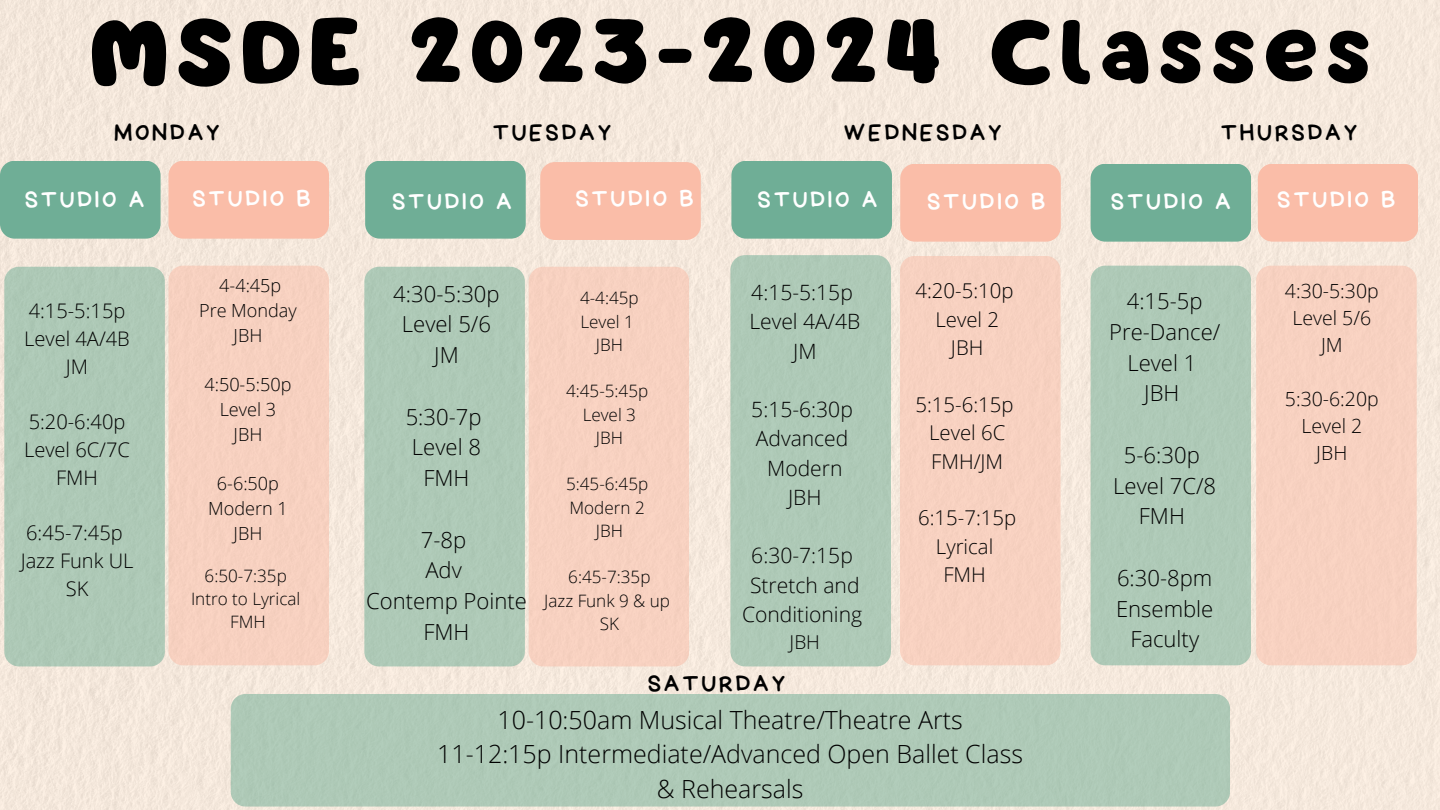
<style>
.page{position:relative;width:1440px;height:810px;background:#f5e8dc}
.page>*{position:absolute;margin:0;border:0;box-sizing:border-box;transform-origin:0 0}
.t1{font:81.8px "Mango";letter-spacing:.095em;color:#000}
.t2{font:300 25px "Open Sans";color:#000}
.t3{font:23.6px "Handyman";letter-spacing:.14em;color:#fff}
.t4{font:23.6px "Handyman";letter-spacing:.14em;color:#000}
.t5{font:300 22.1px "Open Sans";color:#000}
.t6{font:300 21.1px/29.2px "Open Sans";color:#000;text-align:center}
.t7{font:300 20.4px "Open Sans";color:#000}
.t8{font:300 20.1px "Open Sans";color:#000}
.t9{font:300 19.5px "Open Sans";color:#000}
.t10{font:300 19.1px "Open Sans";color:#000}
.t11{font:300 18.1px "Open Sans";color:#000}
.t12{font:300 17.1px "Open Sans";color:#000}
</style>
<div class="page">
<div style="left:168px;top:266px;width:161px;height:399px;background:#f7d0c0;border-radius:15px"></div>
<div style="left:168px;top:161px;width:161px;height:78px;background:#fabda8;border-radius:15px"></div>
<div style="left:4px;top:267px;width:161px;height:399px;background:#aec9b6;border-radius:15px"></div>
<div style="left:0;top:161px;width:160px;height:78px;background:#6fae96;border-radius:15px"></div>
<div style="left:364px;top:267px;width:161px;height:399px;background:#aec9b7;border-radius:15px"></div>
<div style="left:365px;top:161px;width:160px;height:78px;background:#6fae96;border-radius:15px"></div>
<div style="left:529px;top:267px;width:160px;height:399px;background:#f7d1c0;border-radius:15px"></div>
<div style="left:540px;top:162px;width:161px;height:78px;background:#fabda8;border-radius:15px"></div>
<div style="left:730px;top:255px;width:161px;height:411px;background:#aec9b7;border-radius:15px"></div>
<div style="left:731px;top:161px;width:161px;height:78px;background:#6fae96;border-radius:15px"></div>
<div style="left:900px;top:256px;width:160px;height:409px;background:#f7d1c1;border-radius:15px"></div>
<div style="left:900px;top:164px;width:161px;height:78px;background:#fabda8;border-radius:15px"></div>
<div style="left:1091px;top:164px;width:160px;height:78px;background:#6fae96;border-radius:15px"></div>
<div style="left:1258px;top:164px;width:160px;height:78px;background:#fabda8;border-radius:15px"></div>
<div style="left:1091px;top:266px;width:160px;height:399px;background:#aec9b7;border-radius:15px"></div>
<div style="left:1256px;top:266px;width:160px;height:399px;background:#f7d1c1;border-radius:15px"></div>
<div style="left:231px;top:694px;width:999px;height:113px;background:#aec9b7;border-radius:15px"></div>
<p class="t1" style="left:89px;top:16px;width:1283px">MSDE 2023-2024 Classes</p>
<p class="t4" style="left:493px;top:121px;width:119px">TUESDAY</p>
<p class="t4" style="left:844px;top:121px;width:159px">WEDNESDAY</p>
<p class="t4" style="left:1221px;top:121px;width:137px">THURSDAY</p>
<p class="t4" style="left:114px;top:121px;width:107px">MONDAY</p>
<p class="t3" style="left:25px;top:188px;width:121px">STUDIO A</p>
<p class="t3" style="left:193px;top:187px;width:119px">STUDIO B</p>
<p class="t3" style="left:392px;top:190px;width:121px">STUDIO A</p>
<p class="t3" style="left:576px;top:187px;width:119px">STUDIO B</p>
<p class="t3" style="left:758px;top:188px;width:121px">STUDIO A</p>
<p class="t3" style="left:927px;top:190px;width:119px">STUDIO B</p>
<p class="t8" style="left:29px;top:297px;width:98px">4:15-5:15p</p>
<p class="t8" style="left:24px;top:325px;width:107px">Level 4A/4B</p>
<p class="t8" style="left:66px;top:352px;width:24px">JM</p>
<p class="t8" style="left:29px;top:408px;width:98px">5:20-6:40p</p>
<p class="t8" style="left:24px;top:436px;width:108px">Level 6C/7C</p>
<p class="t8" style="left:56px;top:463px;width:43px">FMH</p>
<p class="t8" style="left:26px;top:519px;width:98px">6:45-7:45p</p>
<p class="t8" style="left:21px;top:547px;width:114px">Jazz Funk UL</p>
<p class="t8" style="left:66px;top:574px;width:24px">SK</p>
<p class="t11" style="left:219px;top:273px;width:64px">4-4:45p</p>
<p class="t11" style="left:199px;top:298px;width:99px">Pre Monday</p>
<p class="t11" style="left:234px;top:322px;width:30px">JBH</p>
<p class="t11" style="left:204px;top:372px;width:89px">4:50-5:50p</p>
<p class="t11" style="left:220px;top:397px;width:58px">Level 3</p>
<p class="t11" style="left:234px;top:421px;width:30px">JBH</p>
<p class="t11" style="left:217px;top:471px;width:64px">6-6:50p</p>
<p class="t11" style="left:208px;top:496px;width:81px">Modern 1</p>
<p class="t11" style="left:234px;top:520px;width:30px">JBH</p>
<p class="t12" style="left:205px;top:563px;width:84px">6:50-7:35p</p>
<p class="t12" style="left:191px;top:587px;width:111px">Intro to Lyrical</p>
<p class="t12" style="left:230px;top:610px;width:37px">FMH</p>
<p class="t5" style="left:393px;top:278px;width:108px">4:30-5:30p</p>
<p class="t5" style="left:402px;top:309px;width:91px">Level 5/6</p>
<p class="t5" style="left:434px;top:339px;width:26px">JM</p>
<p class="t5" style="left:406px;top:401px;width:77px">5:30-7p</p>
<p class="t5" style="left:412px;top:432px;width:71px">Level 8</p>
<p class="t5" style="left:424px;top:462px;width:48px">FMH</p>
<p class="t5" style="left:421px;top:524px;width:47px">7-8p</p>
<p class="t5" style="left:425px;top:555px;width:38px">Adv</p>
<p class="t5" style="left:366px;top:585px;width:162px">Contemp Pointe</p>
<p class="t5" style="left:424px;top:616px;width:48px">FMH</p>
<p class="t12" style="left:580px;top:286px;width:60px">4-4:45p</p>
<p class="t12" style="left:580px;top:309px;width:55px">Level 1</p>
<p class="t12" style="left:596px;top:333px;width:29px">JBH</p>
<p class="t12" style="left:566px;top:379px;width:84px">4:45-5:45p</p>
<p class="t12" style="left:583px;top:402px;width:55px">Level 3</p>
<p class="t12" style="left:596px;top:426px;width:29px">JBH</p>
<p class="t12" style="left:566px;top:472px;width:84px">5:45-6:45p</p>
<p class="t12" style="left:570px;top:495px;width:77px">Modern 2</p>
<p class="t12" style="left:596px;top:519px;width:29px">JBH</p>
<p class="t12" style="left:568px;top:565px;width:84px">6:45-7:35p</p>
<p class="t12" style="left:544px;top:588px;width:127px">Jazz Funk 9 &amp; up</p>
<p class="t12" style="left:600px;top:612px;width:21px">SK</p>
<p class="t6" style="left:751px;top:277px;width:103px">4:15-5:15p</p>
<p class="t6" style="left:749px;top:307px;width:112px">Level 4A/4B</p>
<p class="t6" style="left:793px;top:336px;width:25px">JM</p>
<p class="t6" style="left:751px;top:394px;width:103px">5:15-6:30p</p>
<p class="t6" style="left:756px;top:424px;width:94px">Advanced</p>
<p class="t6" style="left:767px;top:453px;width:77px">Modern</p>
<p class="t6" style="left:788px;top:482px;width:35px">JBH</p>
<p class="t6" style="left:751px;top:541px;width:103px">6:30-7:15p</p>
<p class="t6" style="left:742px;top:570px;width:122px">Stretch and<br>Conditioning</p>
<p class="t10" style="left:790px;top:628px;width:32px">JBH</p>
<p class="t7" style="left:916px;top:277px;width:100px">4:20-5:10p</p>
<p class="t7" style="left:935px;top:305px;width:65px">Level 2</p>
<p class="t7" style="left:951px;top:333px;width:34px">JBH</p>
<p class="t7" style="left:916px;top:390px;width:100px">5:15-6:15p</p>
<p class="t7" style="left:929px;top:418px;width:78px">Level 6C</p>
<p class="t7" style="left:931px;top:447px;width:73px">FMH/JM</p>
<p class="t7" style="left:918px;top:504px;width:100px">6:15-7:15p</p>
<p class="t7" style="left:936px;top:532px;width:59px">Lyrical</p>
<p class="t7" style="left:943px;top:560px;width:44px">FMH</p>
<p class="t4" style="left:648px;top:672px;width:138px">SATURDAY</p>
<p class="t2" style="left:497px;top:702px;width:467px">10-10:50am Musical Theatre/Theatre Arts</p>
<p class="t2" style="left:437px;top:736px;width:587px">11-12:15p Intermediate/Advanced Open Ballet Class</p>
<p class="t2" style="left:657px;top:771px;width:148px">&amp; Rehearsals</p>
<p class="t3" style="left:1111px;top:190px;width:121px">STUDIO A</p>
<p class="t3" style="left:1278px;top:188px;width:119px">STUDIO B</p>
<p class="t5" style="left:1127px;top:285px;width:77px">4:15-5p</p>
<p class="t5" style="left:1109px;top:316px;width:113px">Pre-Dance/</p>
<p class="t5" style="left:1127px;top:347px;width:71px">Level 1</p>
<p class="t5" style="left:1144px;top:378px;width:37px">JBH</p>
<p class="t5" style="left:1124px;top:439px;width:77px">5-6:30p</p>
<p class="t5" style="left:1113px;top:470px;width:104px">Level 7C/8</p>
<p class="t5" style="left:1139px;top:501px;width:48px">FMH</p>
<p class="t5" style="left:1117px;top:562px;width:97px">6:30-8pm</p>
<p class="t5" style="left:1116px;top:593px;width:99px">Ensemble</p>
<p class="t5" style="left:1130px;top:624px;width:70px">Faculty</p>
<p class="t9" style="left:1285px;top:277px;width:95px">4:30-5:30p</p>
<p class="t9" style="left:1293px;top:304px;width:80px">Level 5/6</p>
<p class="t9" style="left:1321px;top:331px;width:23px">JM</p>
<p class="t9" style="left:1285px;top:385px;width:95px">5:30-6:20p</p>
<p class="t9" style="left:1301px;top:412px;width:62px">Level 2</p>
<p class="t9" style="left:1316px;top:440px;width:33px">JBH</p>
</div>
